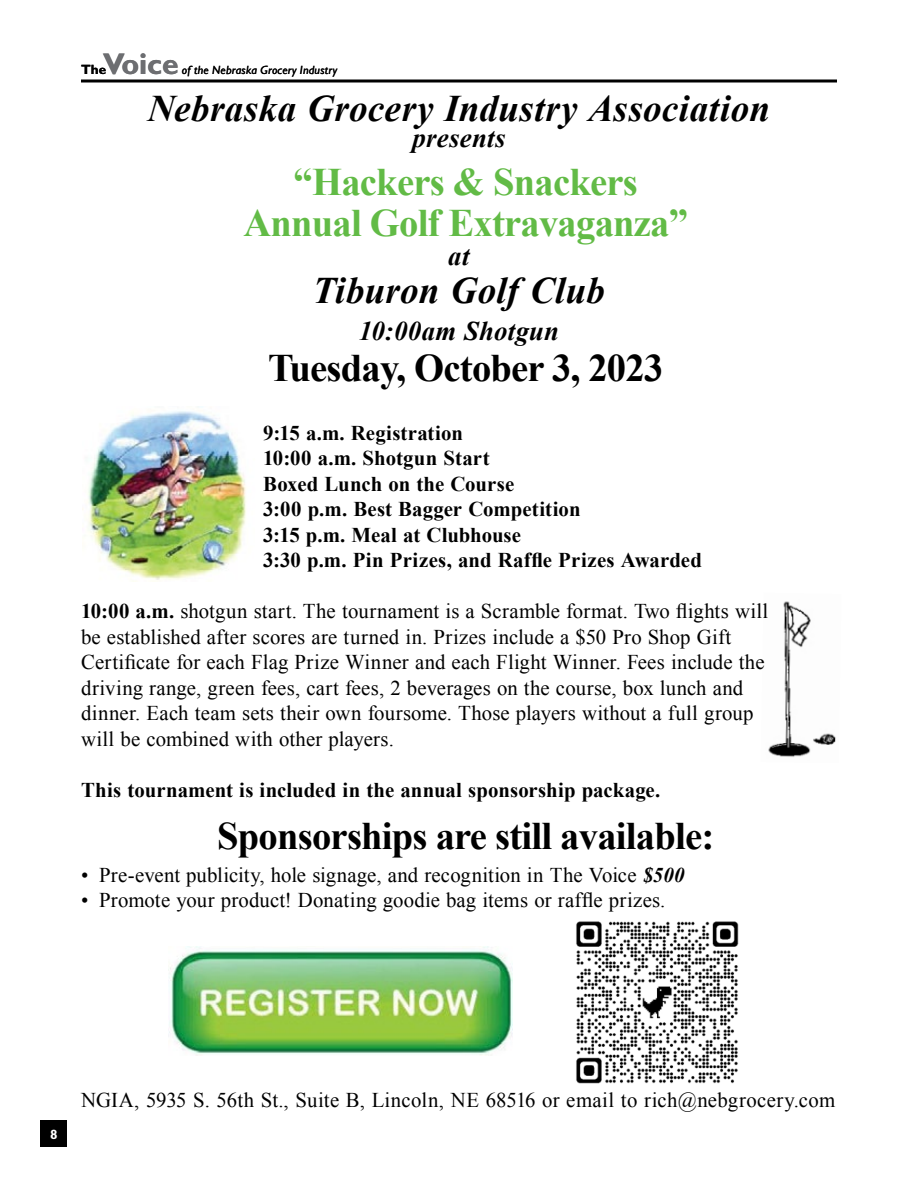
<style>
.page{position:relative;width:918px;height:1188px;background:#fff}
.page>*{position:absolute;margin:0;border:0;box-sizing:border-box;transform-origin:0 0}
.t1{font:700 39px "Times New Roman";letter-spacing:-.02em;color:#000}
.t2{font:700 39px/41.2px "Times New Roman";letter-spacing:-.02em;color:#62bb46;text-align:center}
.t3{font:italic 700 37.5px "Times New Roman";letter-spacing:.01em;color:#000}
.t4{font:700 30px "Gill Sans";letter-spacing:-.005em;color:#6d6e71}
.t5{font:italic 700 27px "Times New Roman";letter-spacing:.01em;color:#000}
.t6{font:21px/25.5px "Times New Roman";letter-spacing:.01em;color:#000}
.t7{font:700 21px/25.5px "Times New Roman";letter-spacing:.005em;color:#000}
.t8{font:700 13.5px "Gill Sans";color:#000}
.t9{font:700 13.5px "Gill Sans";color:#fff}
.t10{font:italic 12px "Gill Sans";letter-spacing:.015em;color:#000}
.s1{font-weight:700}
.s2{font-weight:700;font-style:italic}
</style>
<div class="page">
<hr style="left:81px;top:80px;width:756px;height:2px;background:#000">
<div style="left:40px;top:1120px;width:28px;height:28px;background:#000"></div>
<img style="left:768px;top:601px;width:68px;height:156px">
<img style="left:576px;top:921px;width:163px;height:163px">
<img style="left:87px;top:411px;width:159px;height:169px">
<img style="left:168px;top:947px;width:345px;height:109px">
<h3 class="t4" style="left:103px;top:46px;width:77px">Voice</h3>
<p class="t8" style="left:81px;top:62px;width:27px">The</p>
<p class="t10" style="left:182px;top:63px;width:157px">of the Nebraska Grocery Industry</p>
<h2 class="t3" style="left:148px;top:82px;width:624px">Nebraska Grocery Industry Association</h2>
<p class="t5" style="left:412px;top:119px;width:95px">presents</p>
<h1 class="t2" style="left:243px;top:160px;width:446px">“Hackers &amp; Snackers<br>Annual Golf Extravaganza”</h1>
<p class="t5" style="left:448px;top:237px;width:23px">at</p>
<h2 class="t3" style="left:313px;top:264px;width:294px">Tiburon Golf Club</h2>
<p class="t5" style="left:359px;top:312px;width:202px">10:00am Shotgun</p>
<h1 class="t1" style="left:268px;top:341px;width:397px">Tuesday, October 3, 2023</h1>
<p class="t7" style="left:263px;top:420px;width:440px">9:15 a.m. Registration<br>10:00 a.m. Shotgun Start<br>Boxed Lunch on the Course<br>3:00 p.m. Best Bagger Competition<br>3:15 p.m. Meal at Clubhouse<br>3:30 p.m. Pin Prizes, and Raffle Prizes Awarded</p>
<p class="t6" style="left:81px;top:598px;width:689px"><span class="s1">10:00 a.m.</span> shotgun start. The tournament is a Scramble format. Two flights will be established after scores are turned in. Prizes include a $50 Pro Shop Gift Certificate for each Flag Prize Winner and each Flight Winner. Fees include the driving range, green fees, cart fees, 2 beverages on the course, box lunch and dinner. Each team sets their own foursome. Those players without a full group will be combined with other players.</p>
<p class="t7" style="left:81px;top:777px;width:581px">This tournament is included in the annual sponsorship package.</p>
<h1 class="t1" style="left:217px;top:809px;width:498px">Sponsorships are still available:</h1>
<p class="t6" style="left:81px;top:861px;width:605px">• Pre-event publicity, hole signage, and recognition in The Voice <span class="s2">$500</span></p>
<p class="t6" style="left:81px;top:887px;width:586px">• Promote your product! Donating goodie bag items or raffle prizes.</p>
<p class="t9" style="left:50px;top:1127px;width:9px">8</p>
<p class="t6" style="left:81px;top:1086px;width:756px">NGIA, 5935 S. 56th St., Suite B, Lincoln, NE 68516 or email to rich@nebgrocery.com</p>
</div>
